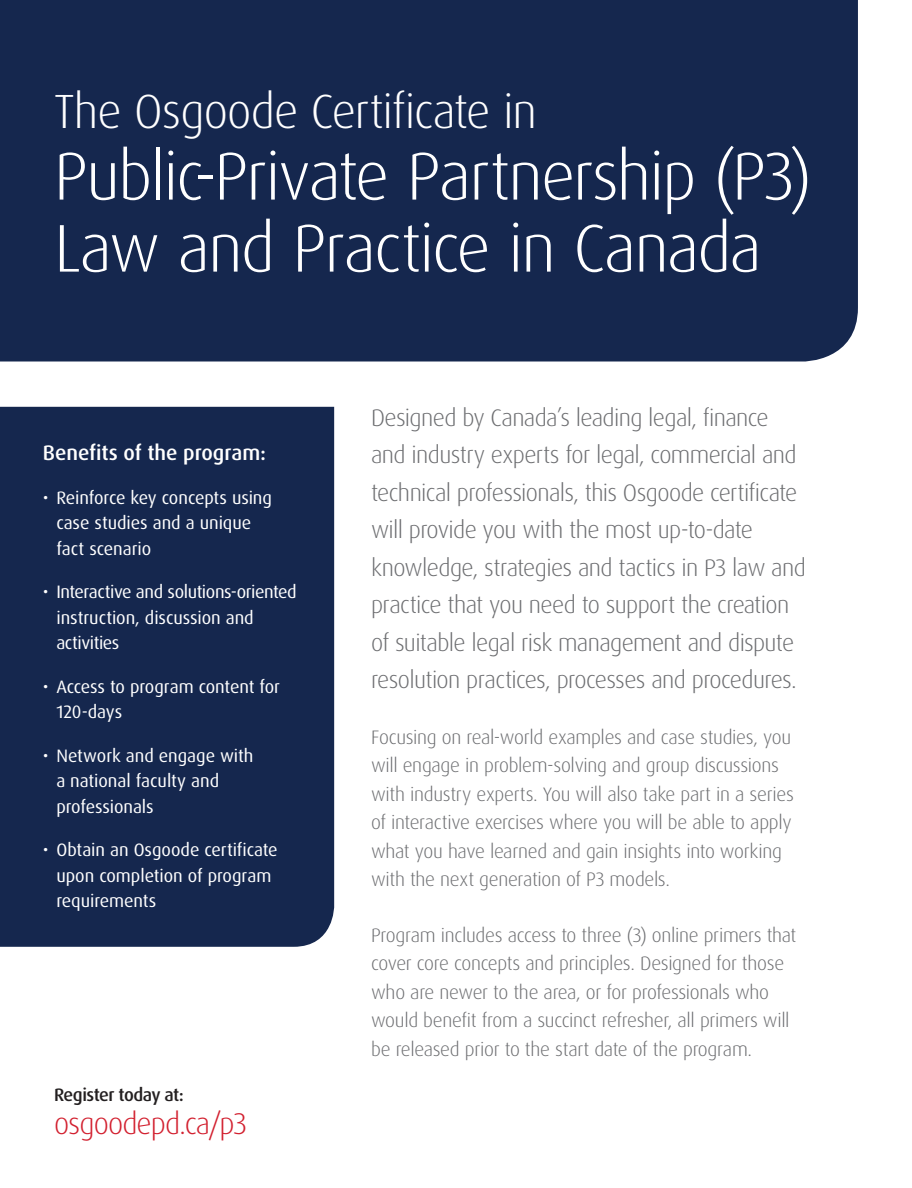
<style>
.page{position:relative;width:912px;height:1188px;background:#fff}
.page>*{position:absolute;margin:0;border:0;box-sizing:border-box;transform-origin:0 0}
.t1{font:300 67.5px/72px "Dax Pro";letter-spacing:-.03em;color:#fff}
.t2{font:300 48px "Dax Pro";letter-spacing:-.02em;color:#fff}
.t3{font:300 30px "Dax Pro";letter-spacing:-.03em;color:#d2202f}
.t4{font:300 24px/37.5px "Dax Pro";letter-spacing:-.025em;color:#6c6d70}
.t5{font:500 21px "Dax Pro";letter-spacing:-.005em;color:#fff}
.t6{font:300 19.5px/28.5px "Dax Pro";letter-spacing:-.015em;color:#6c6d70}
.t7{font:18px/25.5px "Dax Pro";letter-spacing:-.005em;color:#fff}
.t8{font:500 18px "Dax Pro";letter-spacing:-.03em;color:#231f20}
</style>
<div class="page">
<div style="left:0;top:0;width:857px;height:362px;background:#15274e"></div>
<div style="left:0;top:407px;width:334px;height:540px;background:#15274e"></div>
<p class="t2" style="left:54px;top:80px;width:484px">The Osgoode Certificate in</p>
<p class="t1" style="left:54px;top:140px;width:758px">Public‑Private Partnership (P3)<br>Law and Practice in Canada</p>
<p class="t5" style="left:43px;top:440px;width:225px">Benefits of the program:</p>
<p class="t7" style="left:56px;top:485px;width:217px;text-indent:-14px">• Reinforce key concepts using case studies and a unique fact scenario</p>
<p class="t7" style="left:56px;top:580px;width:242px;text-indent:-14px">• Interactive and solutions‑oriented instruction, discussion and activities</p>
<p class="t7" style="left:56px;top:674px;width:225px;text-indent:-14px">• Access to program content for<br>120‑days</p>
<p class="t7" style="left:56px;top:743px;width:198px;text-indent:-14px">• Network and engage with a national faculty and professionals</p>
<p class="t7" style="left:56px;top:838px;width:223px;text-indent:-14px">• Obtain an Osgoode certificate upon completion of program requirements</p>
<p class="t8" style="left:54px;top:1083px;width:131px">Register today at:</p>
<p class="t3" style="left:54px;top:1104px;width:194px">osgoodepd.ca/p3</p>
<p class="t4" style="left:371px;top:399px;width:436px">Designed by Canada’s leading legal, finance and industry experts for legal, commercial and technical professionals, this Osgoode certificate will provide you with the most up‑to‑date knowledge, strategies and tactics in P3 law and practice that you need to support the creation of suitable legal risk management and dispute resolution practices, processes and procedures.</p>
<p class="t6" style="left:371px;top:723px;width:424px">Focusing on real-world examples and case studies, you will engage in problem‑solving and group discussions with industry experts. You will also take part in a series of interactive exercises where you will be able to apply what you have learned and gain insights into working with the next generation of P3 models.</p>
<p class="t6" style="left:371px;top:921px;width:426px">Program includes access to three (3) online primers that cover core concepts and principles. Designed for those who are newer to the area, or for professionals who would benefit from a succinct refresher, all primers will be released prior to the start date of the program.</p>
</div>
